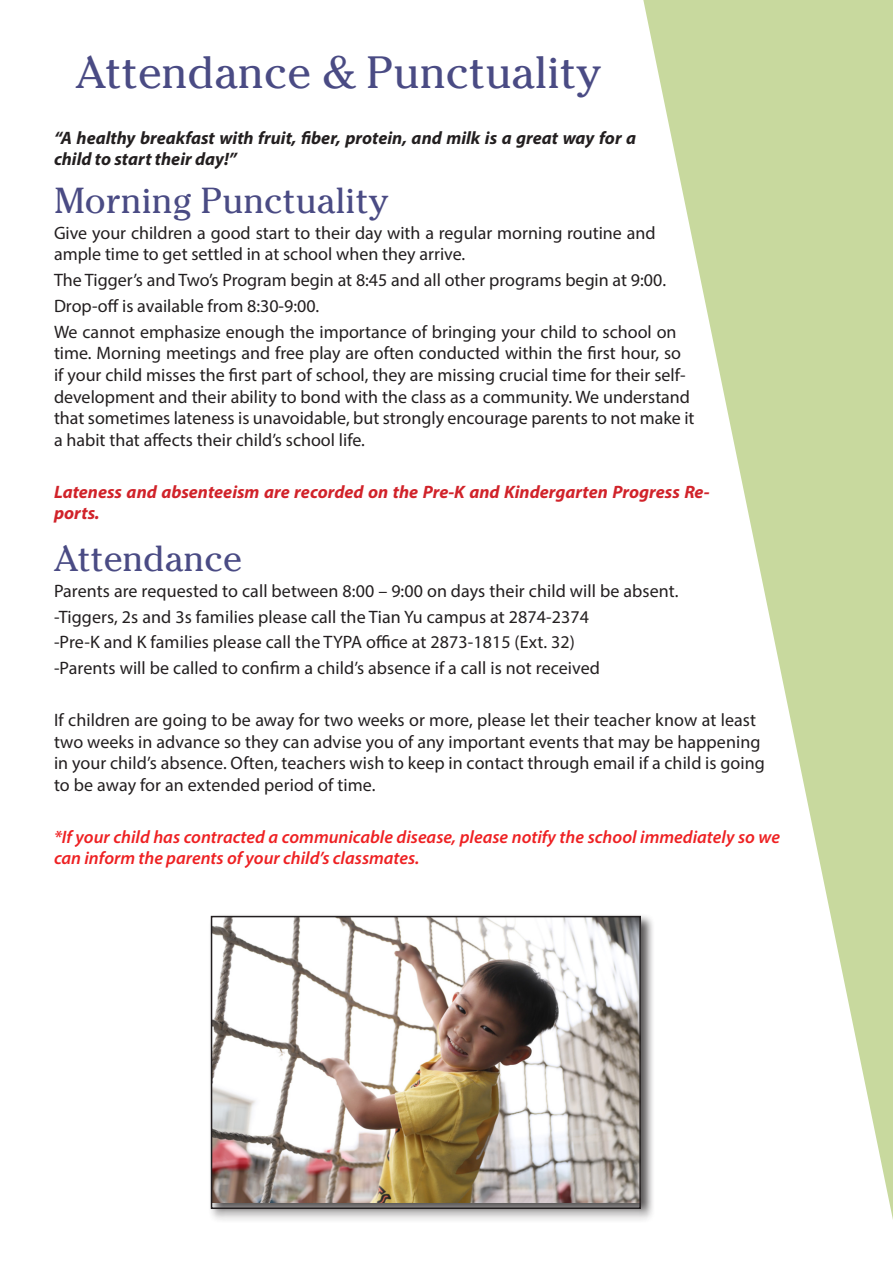
<style>
.page{position:relative;width:893px;height:1263px;background:#fff}
.page>*{position:absolute;margin:0;border:0;box-sizing:border-box;transform-origin:0 0}
.Body_style{font:45px "Cheltenham Std";color:#4a4b84}
.Body_style-2{font:36px "Cheltenham Std";color:#4a4b84}
.Body_style-3{font:18px/21.6px "Myriad Pro";color:#231f20}
.Body_style-4{font:italic 600 18px/21.6px "Myriad Pro";color:#ee2123}
.Body_style-5{font:italic 700 18px/21.6px "Myriad Pro";color:#231f20}
.Body_style-6{font:italic 700 18px/21.6px "Myriad Pro";color:#d1232a}
</style>
<div class="page">
<div style="left:209px;top:913px;width:446px;height:310px;background:#231f20;opacity:.75"></div>
<img style="left:214px;top:919px;width:424px;height:284px">
<div style="left:211px;top:916px;width:430px;height:293px;border:2px solid #231f20"></div>
<svg style="left:639px;top:0;width:254px;height:1223px"></svg>
<p class="Body_style" style="left:76px;top:46px;width:526px">Attendance &amp; Punctuality</p>
<p class="Body_style-5" style="left:54px;top:126px;width:584px">“A healthy breakfast with fruit, fiber, protein, and milk is a great way for a child to start their day!”</p>
<p class="Body_style-2" style="left:54px;top:179px;width:336px">Morning Punctuality</p>
<p class="Body_style-3" style="left:54px;top:222px;width:603px">Give your children a good start to their day with a regular morning routine and ample time to get settled in at school when they arrive.</p>
<p class="Body_style-3" style="left:54px;top:269px;width:614px">The Tigger’s and Two’s Program begin at 8:45 and all other programs begin at 9:00.</p>
<p class="Body_style-3" style="left:54px;top:295px;width:267px">Drop-off is available from 8:30-9:00.</p>
<p class="Body_style-3" style="left:54px;top:321px;width:642px">We cannot emphasize enough the importance of bringing your child to school on time. Morning meetings and free play are often conducted within the first hour, so if your child misses the first part of school, they are missing crucial time for their self&shy;development and their ability to bond with the class as a community. We understand that sometimes lateness is unavoidable, but strongly encourage parents to not make it a habit that affects their child’s school life.</p>
<p class="Body_style-6" style="left:54px;top:480px;width:657px">Lateness and absenteeism are recorded on the Pre-K and Kindergarten Progress Re&shy;ports.</p>
<p class="Body_style-2" style="left:54px;top:537px;width:189px">Attendance</p>
<p class="Body_style-3" style="left:54px;top:580px;width:626px">Parents are requested to call between 8:00 – 9:00 on days their child will be absent.</p>
<p class="Body_style-3" style="left:54px;top:605px;width:537px">-Tiggers, 2s and 3s families please call the Tian Yu campus at 2874-2374</p>
<p class="Body_style-3" style="left:54px;top:631px;width:522px">-Pre-K and K families please call the TYPA office at 2873-1815 (Ext. 32)</p>
<p class="Body_style-3" style="left:54px;top:657px;width:548px">-Parents will be called to confirm a child’s absence if a call is not received</p>
<p class="Body_style-3" style="left:54px;top:709px;width:712px">If children are going to be away for two weeks or more, please let their teacher know at least two weeks in advance so they can advise you of any important events that may be happening in your child’s absence. Often, teachers wish to keep in contact through email if a child is going to be away for an extended period of time.</p>
<p class="Body_style-4" style="left:54px;top:825px;width:727px">*If your child has contracted a communicable disease, please notify the school immediately so we can inform the parents of your child’s classmates.</p>
</div>
